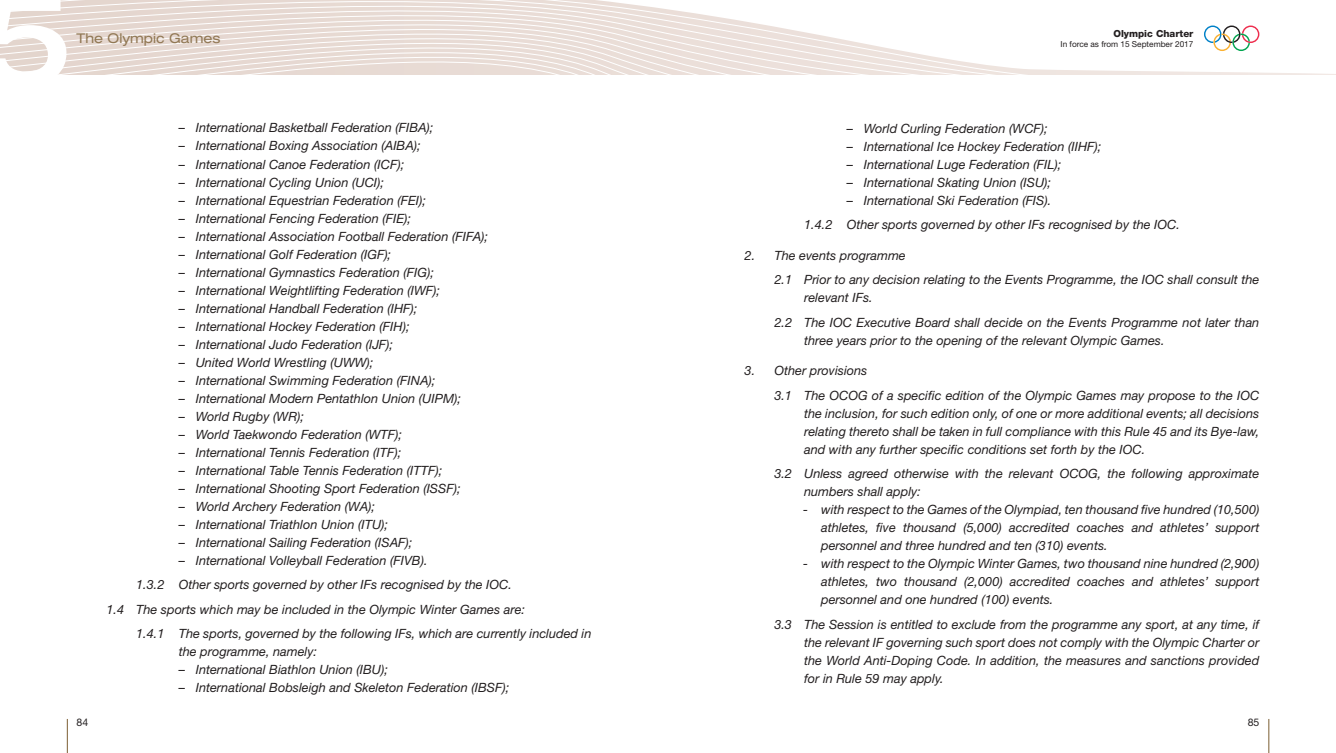
<style>
.page{position:relative;width:1336px;height:753px;background:#fff}
.page>*{position:absolute;margin:0;border:0;box-sizing:border-box;transform-origin:0 0}
.t1{font:expanded 13.5px "Helvetica Neue LT Std";color:#917854}
.t2{font:italic 12.75px/18px "Helvetica Neue LT Std";color:#231f20}
.t3{font:10.5px "Helvetica Neue LT Std";color:#231f20}
.t4{font:800 9.75px "Helvetica Neue LT Std";color:#231f20}
.t5{font:8.25px "Helvetica Neue LT Std";color:#231f20}
</style>
<div class="page">
<svg style="left:1104px;top:25px;width:218px;height:49px"></svg>
<svg style="left:66px;top:0;width:1038px;height:75px"></svg>
<svg style="left:1203px;top:26px;width:56px;height:25px"></svg>
<hr style="left:1267px;top:719px;width:2px;height:34px;background:#917854">
<hr style="left:67px;top:719px;width:1px;height:34px;background:#917854">
<svg style="left:0;top:0;width:66px;height:75px"></svg>
<p class="t1" style="left:77px;top:30px;width:145px">The Olympic Games</p>
<p class="t4" style="left:1113px;top:27px;width:81px">Olympic Charter</p>
<p class="t5" style="left:1060px;top:39px;width:134px">In force as from 15 September 2017</p>
<p class="t2" style="left:179px;top:119px;width:256px">– International Basketball Federation (FIBA);</p>
<p class="t2" style="left:179px;top:137px;width:243px">– International Boxing Association (AIBA);</p>
<p class="t2" style="left:179px;top:155px;width:227px">– International Canoe Federation (ICF);</p>
<p class="t2" style="left:179px;top:173px;width:207px">– International Cycling Union (UCI);</p>
<p class="t2" style="left:179px;top:191px;width:249px">– International Equestrian Federation (FEI);</p>
<p class="t2" style="left:179px;top:209px;width:234px">– International Fencing Federation (FIE);</p>
<p class="t2" style="left:179px;top:227px;width:311px">– International Association Football Federation (FIFA);</p>
<p class="t2" style="left:179px;top:245px;width:214px">– International Golf Federation (IGF);</p>
<p class="t2" style="left:179px;top:263px;width:257px">– International Gymnastics Federation (FIG);</p>
<p class="t2" style="left:179px;top:281px;width:263px">– International Weightlifting Federation (IWF);</p>
<p class="t2" style="left:179px;top:299px;width:240px">– International Handball Federation (IHF);</p>
<p class="t2" style="left:179px;top:317px;width:232px">– International Hockey Federation (FIH);</p>
<p class="t2" style="left:179px;top:335px;width:216px">– International Judo Federation (IJF);</p>
<p class="t2" style="left:179px;top:353px;width:196px">– United World Wrestling (UWW);</p>
<p class="t2" style="left:179px;top:371px;width:258px">– International Swimming Federation (FINA);</p>
<p class="t2" style="left:179px;top:389px;width:284px">– International Modern Pentathlon Union (UIPM);</p>
<p class="t2" style="left:179px;top:407px;width:127px">– World Rugby (WR);</p>
<p class="t2" style="left:179px;top:425px;width:225px">– World Taekwondo Federation (WTF);</p>
<p class="t2" style="left:179px;top:443px;width:224px">– International Tennis Federation (ITF);</p>
<p class="t2" style="left:179px;top:461px;width:265px">– International Table Tennis Federation (ITTF);</p>
<p class="t2" style="left:179px;top:479px;width:283px">– International Shooting Sport Federation (ISSF);</p>
<p class="t2" style="left:179px;top:497px;width:198px">– World Archery Federation (WA);</p>
<p class="t2" style="left:179px;top:515px;width:211px">– International Triathlon Union (ITU);</p>
<p class="t2" style="left:179px;top:533px;width:235px">– International Sailing Federation (ISAF);</p>
<p class="t2" style="left:179px;top:551px;width:250px">– International Volleyball Federation (FIVB).</p>
<p class="t2" style="left:136px;top:575px;width:377px">1.3.2 Other sports governed by other IFs recognised by the IOC.</p>
<p class="t2" style="left:106px;top:600px;width:420px">1.4 The sports which may be included in the Olympic Winter Games are:</p>
<p class="t2" style="left:136px;top:624px;width:457px">1.4.1 The sports, governed by the following IFs, which are currently included in</p>
<p class="t2" style="left:179px;top:642px;width:140px">the programme, namely:</p>
<p class="t2" style="left:179px;top:660px;width:211px">– International Biathlon Union (IBU);</p>
<p class="t2" style="left:179px;top:678px;width:332px">– International Bobsleigh and Skeleton Federation (IBSF);</p>
<p class="t2" style="left:846px;top:119px;width:202px">– World Curling Federation (WCF);</p>
<p class="t2" style="left:846px;top:137px;width:256px">– International Ice Hockey Federation (IIHF);</p>
<p class="t2" style="left:846px;top:155px;width:216px">– International Luge Federation (FIL);</p>
<p class="t2" style="left:846px;top:173px;width:206px">– International Skating Union (ISU);</p>
<p class="t2" style="left:804px;top:188px;width:377px;line-height:24.5px;text-indent:43px">– International Ski Federation (FIS).<br>1.4.2 Other sports governed by other IFs recognised by the IOC.</p>
<p class="t2" style="left:774px;top:243px;width:486px;line-height:24.5px;text-indent:-30px">2. The events programme<br>2.1 Prior to any decision relating to the Events Programme, the IOC shall consult the</p>
<p class="t2" style="left:774px;top:285px;width:486px;line-height:24.5px;text-indent:30px">relevant IFs.<br>2.2 The IOC Executive Board shall decide on the Events Programme not later than</p>
<p class="t2" style="left:804px;top:331px;width:362px">three years prior to the opening of the relevant Olympic Games.</p>
<p class="t2" style="left:774px;top:358px;width:486px;line-height:24.5px;text-indent:-30px">3. Other provisions<br>3.1 The OCOG of a specific edition of the Olympic Games may propose to the IOC</p>
<p class="t2" style="left:804px;top:404px;width:456px;text-align:justify">the inclusion, for such edition only, of one or more additional events; all decisions relating thereto shall be taken in full compliance with this Rule 45 and its Bye-law, and with any further specific conditions set forth by the IOC.</p>
<p class="t2" style="left:804px;top:464px;width:456px;text-indent:-30px">3.2 Unless agreed otherwise with the relevant OCOG, the following approximate numbers shall apply:</p>
<p class="t2" style="left:821px;top:500px;width:440px;text-align:justify;text-indent:-18px">- with respect to the Games of the Olympiad, ten thousand five hundred (10,500) athletes, five thousand (5,000) accredited coaches and athletes’ support personnel and three hundred and ten (310) events.</p>
<p class="t2" style="left:821px;top:554px;width:439px;text-align:justify;text-indent:-18px">- with respect to the Olympic Winter Games, two thousand nine hundred (2,900) athletes, two thousand (2,000) accredited coaches and athletes’ support personnel and one hundred (100) events.</p>
<p class="t2" style="left:804px;top:615px;width:457px;text-align:justify;text-indent:-30px">3.3 The Session is entitled to exclude from the programme any sport, at any time, if the relevant IF governing such sport does not comply with the Olympic Charter or the World Anti-Doping Code. In addition, the measures and sanctions provided for in Rule 59 may apply.</p>
<p class="t3" style="left:77px;top:716px;width:13px">84</p>
<p class="t3" style="left:1247px;top:716px;width:13px">85</p>
</div>
